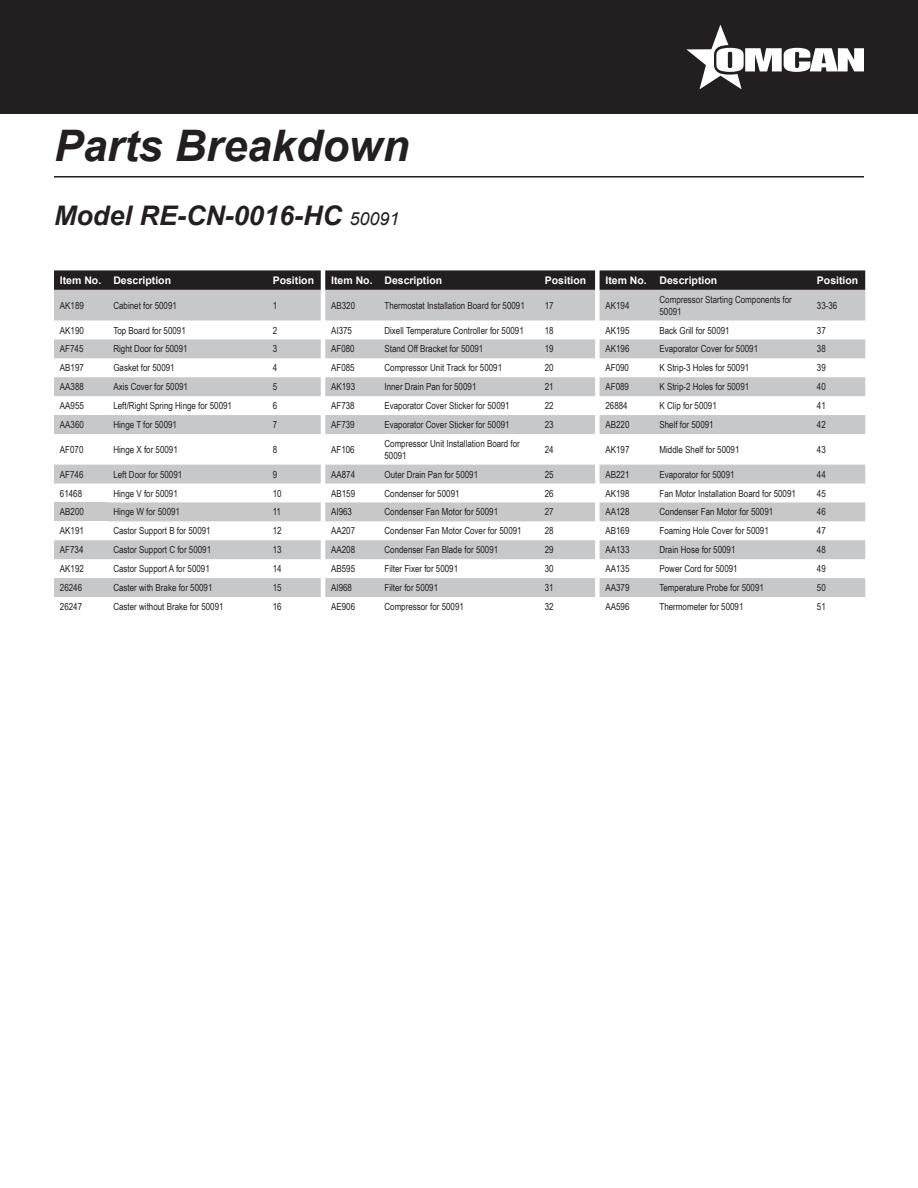
<style>
.page{position:relative;width:918px;height:1188px;background:#fff}
.page>*{position:absolute;margin:0;border:0;box-sizing:border-box;transform-origin:0 0}
.t1{font:italic 700 43.5px "Arial";color:#231f20}
.t2{font:italic 700 27px "Arial";color:#231f20}
.t3{font:700 10.5px "Arial";color:#fff}
.t4{font:9.75px/11.7px "Arial Narrow";color:#231f20}
.s1{font-weight:400;font-size:18px}
</style>
<div class="page">
<div style="left:0;top:0;width:918px;height:114px;background:#231f20"></div>
<svg style="left:686px;top:25px;width:178px;height:64px"></svg>
<hr style="left:54px;top:176px;width:810px;height:2px;background:#231f20">
<svg style="left:54px;top:270px;width:811px;height:20px;background:#2b2829"></svg>
<svg style="left:54px;top:290px;width:811px;height:307px;fill:#cbcccd"></svg>
<div style="left:54px;top:415px;width:53px;height:19px;background:#c7c8ca"></div>
<div style="left:54px;top:502px;width:53px;height:19px;background:#c7c8ca"></div>
<p class="t1" style="left:54px;top:116px;width:357px">Parts Breakdown</p>
<p class="t2" style="left:54px;top:198px;width:347px">Model RE-CN-0016-HC <span class="s1">50091</span></p>
<p class="t3" style="left:60px;top:273px;width:43px">Item No.</p>
<p class="t3" style="left:113px;top:273px;width:59px">Description</p>
<p class="t3" style="left:273px;top:273px;width:43px">Position</p>
<p class="t3" style="left:331px;top:273px;width:43px">Item No.</p>
<p class="t3" style="left:384px;top:273px;width:59px">Description</p>
<p class="t3" style="left:545px;top:273px;width:43px">Position</p>
<p class="t3" style="left:605px;top:273px;width:43px">Item No.</p>
<p class="t3" style="left:660px;top:273px;width:59px">Description</p>
<p class="t3" style="left:817px;top:273px;width:43px">Position</p>
<p class="t4" style="left:60px;top:299px;width:26px">AK189</p>
<p class="t4" style="left:113px;top:299px;width:65px">Cabinet for 50091</p>
<p class="t4" style="left:273px;top:299px;width:6px">1</p>
<p class="t4" style="left:331px;top:299px;width:26px">AB320</p>
<p class="t4" style="left:384px;top:299px;width:142px">Thermostat Installation Board for 50091</p>
<p class="t4" style="left:545px;top:299px;width:10px">17</p>
<p class="t4" style="left:605px;top:299px;width:26px">AK194</p>
<p class="t4" style="left:660px;top:293px;width:134px">Compressor Starting Components for<br>50091</p>
<p class="t4" style="left:817px;top:299px;width:22px">33-36</p>
<p class="t4" style="left:60px;top:324px;width:26px">AK190</p>
<p class="t4" style="left:113px;top:324px;width:74px">Top Board for 50091</p>
<p class="t4" style="left:273px;top:324px;width:6px">2</p>
<p class="t4" style="left:331px;top:324px;width:22px">AI375</p>
<p class="t4" style="left:384px;top:324px;width:141px">Dixell Temperature Controller for 50091</p>
<p class="t4" style="left:545px;top:324px;width:10px">18</p>
<p class="t4" style="left:605px;top:324px;width:26px">AK195</p>
<p class="t4" style="left:660px;top:324px;width:72px">Back Grill for 50091</p>
<p class="t4" style="left:817px;top:324px;width:10px">37</p>
<p class="t4" style="left:60px;top:343px;width:25px">AF745</p>
<p class="t4" style="left:113px;top:343px;width:76px">Right Door for 50091</p>
<p class="t4" style="left:273px;top:343px;width:6px">3</p>
<p class="t4" style="left:331px;top:343px;width:25px">AF080</p>
<p class="t4" style="left:384px;top:343px;width:100px">Stand Off Bracket for 50091</p>
<p class="t4" style="left:545px;top:343px;width:10px">19</p>
<p class="t4" style="left:605px;top:343px;width:26px">AK196</p>
<p class="t4" style="left:660px;top:343px;width:100px">Evaporator Cover for 50091</p>
<p class="t4" style="left:817px;top:343px;width:10px">38</p>
<p class="t4" style="left:60px;top:362px;width:26px">AB197</p>
<p class="t4" style="left:113px;top:362px;width:63px">Gasket for 50091</p>
<p class="t4" style="left:273px;top:362px;width:6px">4</p>
<p class="t4" style="left:331px;top:362px;width:25px">AF085</p>
<p class="t4" style="left:384px;top:362px;width:119px">Compressor Unit Track for 50091</p>
<p class="t4" style="left:545px;top:362px;width:10px">20</p>
<p class="t4" style="left:605px;top:362px;width:25px">AF090</p>
<p class="t4" style="left:660px;top:362px;width:91px">K Strip-3 Holes for 50091</p>
<p class="t4" style="left:817px;top:362px;width:10px">39</p>
<p class="t4" style="left:60px;top:381px;width:26px">AA388</p>
<p class="t4" style="left:113px;top:381px;width:76px">Axis Cover for 50091</p>
<p class="t4" style="left:273px;top:381px;width:6px">5</p>
<p class="t4" style="left:331px;top:381px;width:26px">AK193</p>
<p class="t4" style="left:384px;top:381px;width:94px">Inner Drain Pan for 50091</p>
<p class="t4" style="left:545px;top:381px;width:10px">21</p>
<p class="t4" style="left:605px;top:381px;width:25px">AF089</p>
<p class="t4" style="left:660px;top:381px;width:91px">K Strip-2 Holes for 50091</p>
<p class="t4" style="left:817px;top:381px;width:10px">40</p>
<p class="t4" style="left:60px;top:400px;width:26px">AA955</p>
<p class="t4" style="left:113px;top:400px;width:120px">Left/Right Spring Hinge for 50091</p>
<p class="t4" style="left:273px;top:400px;width:6px">6</p>
<p class="t4" style="left:331px;top:400px;width:25px">AF738</p>
<p class="t4" style="left:384px;top:400px;width:127px">Evaporator Cover Sticker for 50091</p>
<p class="t4" style="left:545px;top:400px;width:10px">22</p>
<p class="t4" style="left:605px;top:400px;width:24px">26884</p>
<p class="t4" style="left:660px;top:400px;width:59px">K Clip for 50091</p>
<p class="t4" style="left:817px;top:400px;width:10px">41</p>
<p class="t4" style="left:60px;top:418px;width:26px">AA360</p>
<p class="t4" style="left:113px;top:418px;width:65px">Hinge T for 50091</p>
<p class="t4" style="left:273px;top:418px;width:6px">7</p>
<p class="t4" style="left:331px;top:418px;width:25px">AF739</p>
<p class="t4" style="left:384px;top:418px;width:127px">Evaporator Cover Sticker for 50091</p>
<p class="t4" style="left:545px;top:418px;width:10px">23</p>
<p class="t4" style="left:605px;top:418px;width:26px">AB220</p>
<p class="t4" style="left:660px;top:418px;width:56px">Shelf for 50091</p>
<p class="t4" style="left:817px;top:418px;width:10px">42</p>
<p class="t4" style="left:60px;top:443px;width:25px">AF070</p>
<p class="t4" style="left:113px;top:443px;width:66px">Hinge X for 50091</p>
<p class="t4" style="left:273px;top:443px;width:6px">8</p>
<p class="t4" style="left:331px;top:443px;width:25px">AF106</p>
<p class="t4" style="left:384px;top:437px;width:137px">Compressor Unit Installation Board for<br>50091</p>
<p class="t4" style="left:545px;top:443px;width:10px">24</p>
<p class="t4" style="left:605px;top:443px;width:26px">AK197</p>
<p class="t4" style="left:660px;top:443px;width:81px">Middle Shelf for 50091</p>
<p class="t4" style="left:817px;top:443px;width:10px">43</p>
<p class="t4" style="left:60px;top:468px;width:25px">AF746</p>
<p class="t4" style="left:113px;top:468px;width:70px">Left Door for 50091</p>
<p class="t4" style="left:273px;top:468px;width:6px">9</p>
<p class="t4" style="left:331px;top:468px;width:26px">AA874</p>
<p class="t4" style="left:384px;top:468px;width:95px">Outer Drain Pan for 50091</p>
<p class="t4" style="left:545px;top:468px;width:10px">25</p>
<p class="t4" style="left:605px;top:468px;width:26px">AB221</p>
<p class="t4" style="left:660px;top:468px;width:77px">Evaporator for 50091</p>
<p class="t4" style="left:817px;top:468px;width:10px">44</p>
<p class="t4" style="left:60px;top:487px;width:24px">61468</p>
<p class="t4" style="left:113px;top:487px;width:66px">Hinge V for 50091</p>
<p class="t4" style="left:273px;top:487px;width:10px">10</p>
<p class="t4" style="left:331px;top:487px;width:26px">AB159</p>
<p class="t4" style="left:384px;top:487px;width:77px">Condenser for 50091</p>
<p class="t4" style="left:545px;top:487px;width:10px">26</p>
<p class="t4" style="left:605px;top:487px;width:26px">AK198</p>
<p class="t4" style="left:660px;top:487px;width:138px">Fan Motor Installation Board for 50091</p>
<p class="t4" style="left:817px;top:487px;width:10px">45</p>
<p class="t4" style="left:60px;top:506px;width:26px">AB200</p>
<p class="t4" style="left:113px;top:506px;width:68px">Hinge W for 50091</p>
<p class="t4" style="left:273px;top:506px;width:10px">11</p>
<p class="t4" style="left:331px;top:506px;width:22px">AI963</p>
<p class="t4" style="left:384px;top:506px;width:115px">Condenser Fan Motor for 50091</p>
<p class="t4" style="left:545px;top:506px;width:10px">27</p>
<p class="t4" style="left:605px;top:506px;width:26px">AA128</p>
<p class="t4" style="left:660px;top:506px;width:115px">Condenser Fan Motor for 50091</p>
<p class="t4" style="left:817px;top:506px;width:10px">46</p>
<p class="t4" style="left:60px;top:525px;width:26px">AK191</p>
<p class="t4" style="left:113px;top:525px;width:99px">Castor Support B for 50091</p>
<p class="t4" style="left:273px;top:525px;width:10px">12</p>
<p class="t4" style="left:331px;top:525px;width:26px">AA207</p>
<p class="t4" style="left:384px;top:525px;width:139px">Condenser Fan Motor Cover for 50091</p>
<p class="t4" style="left:545px;top:525px;width:10px">28</p>
<p class="t4" style="left:605px;top:525px;width:26px">AB169</p>
<p class="t4" style="left:660px;top:525px;width:111px">Foaming Hole Cover for 50091</p>
<p class="t4" style="left:817px;top:525px;width:10px">47</p>
<p class="t4" style="left:60px;top:544px;width:25px">AF734</p>
<p class="t4" style="left:113px;top:544px;width:99px">Castor Support C for 50091</p>
<p class="t4" style="left:273px;top:544px;width:10px">13</p>
<p class="t4" style="left:331px;top:544px;width:26px">AA208</p>
<p class="t4" style="left:384px;top:544px;width:115px">Condenser Fan Blade for 50091</p>
<p class="t4" style="left:545px;top:544px;width:10px">29</p>
<p class="t4" style="left:605px;top:544px;width:26px">AA133</p>
<p class="t4" style="left:660px;top:544px;width:77px">Drain Hose for 50091</p>
<p class="t4" style="left:817px;top:544px;width:10px">48</p>
<p class="t4" style="left:60px;top:563px;width:26px">AK192</p>
<p class="t4" style="left:113px;top:563px;width:98px">Castor Support A for 50091</p>
<p class="t4" style="left:273px;top:563px;width:10px">14</p>
<p class="t4" style="left:331px;top:563px;width:26px">AB595</p>
<p class="t4" style="left:384px;top:563px;width:75px">Filter Fixer for 50091</p>
<p class="t4" style="left:545px;top:563px;width:10px">30</p>
<p class="t4" style="left:605px;top:563px;width:26px">AA135</p>
<p class="t4" style="left:660px;top:563px;width:80px">Power Cord for 50091</p>
<p class="t4" style="left:817px;top:563px;width:10px">49</p>
<p class="t4" style="left:60px;top:581px;width:24px">26246</p>
<p class="t4" style="left:113px;top:581px;width:101px">Caster with Brake for 50091</p>
<p class="t4" style="left:273px;top:581px;width:10px">15</p>
<p class="t4" style="left:331px;top:581px;width:22px">AI968</p>
<p class="t4" style="left:384px;top:581px;width:55px">Filter for 50091</p>
<p class="t4" style="left:545px;top:581px;width:10px">31</p>
<p class="t4" style="left:605px;top:581px;width:26px">AA379</p>
<p class="t4" style="left:660px;top:581px;width:106px">Temperature Probe for 50091</p>
<p class="t4" style="left:817px;top:581px;width:10px">50</p>
<p class="t4" style="left:60px;top:600px;width:24px">26247</p>
<p class="t4" style="left:113px;top:600px;width:112px">Caster without Brake for 50091</p>
<p class="t4" style="left:273px;top:600px;width:10px">16</p>
<p class="t4" style="left:331px;top:600px;width:26px">AE906</p>
<p class="t4" style="left:384px;top:600px;width:81px">Compressor for 50091</p>
<p class="t4" style="left:545px;top:600px;width:10px">32</p>
<p class="t4" style="left:605px;top:600px;width:26px">AA596</p>
<p class="t4" style="left:660px;top:600px;width:85px">Thermometer for 50091</p>
<p class="t4" style="left:817px;top:600px;width:10px">51</p>
</div>
